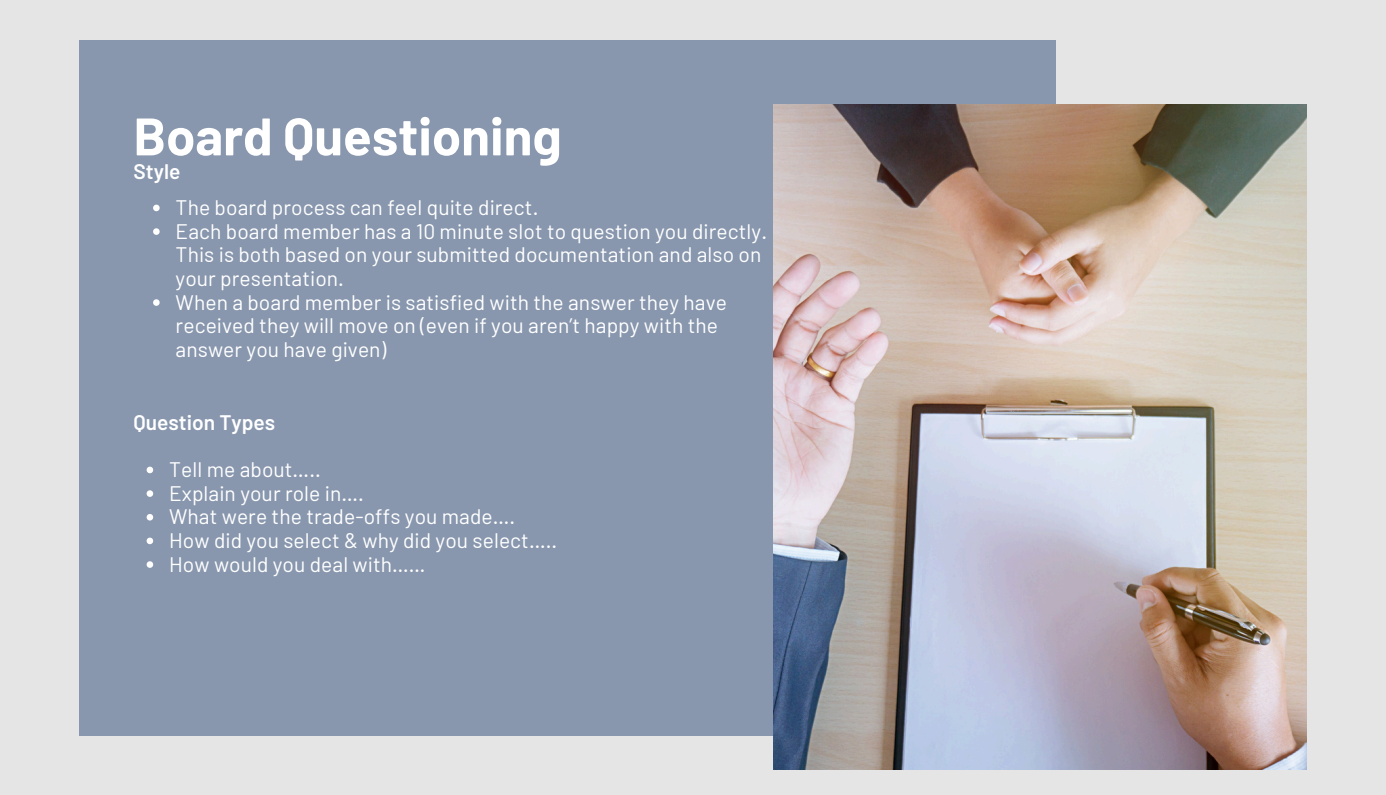
<style>
.page{position:relative;width:1386px;height:795px;background:#fff}
.page>*{position:absolute;margin:0;border:0;box-sizing:border-box;transform-origin:0 0}
.t1{font:700 52.68px "Barlow";color:#fff}
.t2{font:21px/23.6px "Barlow";letter-spacing:.005em;color:#fff}
.t3{font:600 21px "Barlow";color:#fff}
</style>
<div class="page">
<div style="left:0;top:0;width:1386px;height:794px;background:#e6e5e6"></div>
<div style="left:79px;top:40px;width:977px;height:695px;background:#8897ae"></div>
<img style="left:773px;top:104px;width:533px;height:665px">
<svg style="left:153px;top:204px;width:7px;height:7px"></svg>
<svg style="left:153px;top:228px;width:7px;height:7px"></svg>
<svg style="left:153px;top:299px;width:7px;height:6px"></svg>
<svg style="left:147px;top:466px;width:6px;height:7px"></svg>
<svg style="left:147px;top:490px;width:6px;height:6px"></svg>
<svg style="left:147px;top:514px;width:6px;height:6px"></svg>
<svg style="left:147px;top:537px;width:6px;height:7px"></svg>
<svg style="left:147px;top:561px;width:6px;height:6px"></svg>
<p class="t1" style="left:133px;top:103px;width:430px">Board Questioning</p>
<p class="t3" style="left:133px;top:158px;width:48px">Style</p>
<p class="t2" style="left:176px;top:195px;width:364px">The board process can feel quite direct.</p>
<h2 class="t2" style="left:176px;top:218px;width:593px">Each board member has a 10 minute slot to question you directly.<br>This is both based on your submitted documentation and also on your presentation.</h2>
<p class="t2" style="left:176px;top:289px;width:553px">When a board member is satisfied with the answer they have received they will move on (even if you aren’t happy with the answer you have given)</p>
<p class="t3" style="left:133px;top:409px;width:143px">Question Types</p>
<p class="t2" style="left:169px;top:456px;width:153px">Tell me about…..</p>
<p class="t2" style="left:169px;top:480px;width:196px">Explain your role in….</p>
<p class="t2" style="left:169px;top:504px;width:348px">What were the trade-offs you made….</p>
<p class="t2" style="left:169px;top:527px;width:390px">How did you select &amp; why did you select…..</p>
<p class="t2" style="left:169px;top:551px;width:258px">How would you deal with……</p>
</div>
